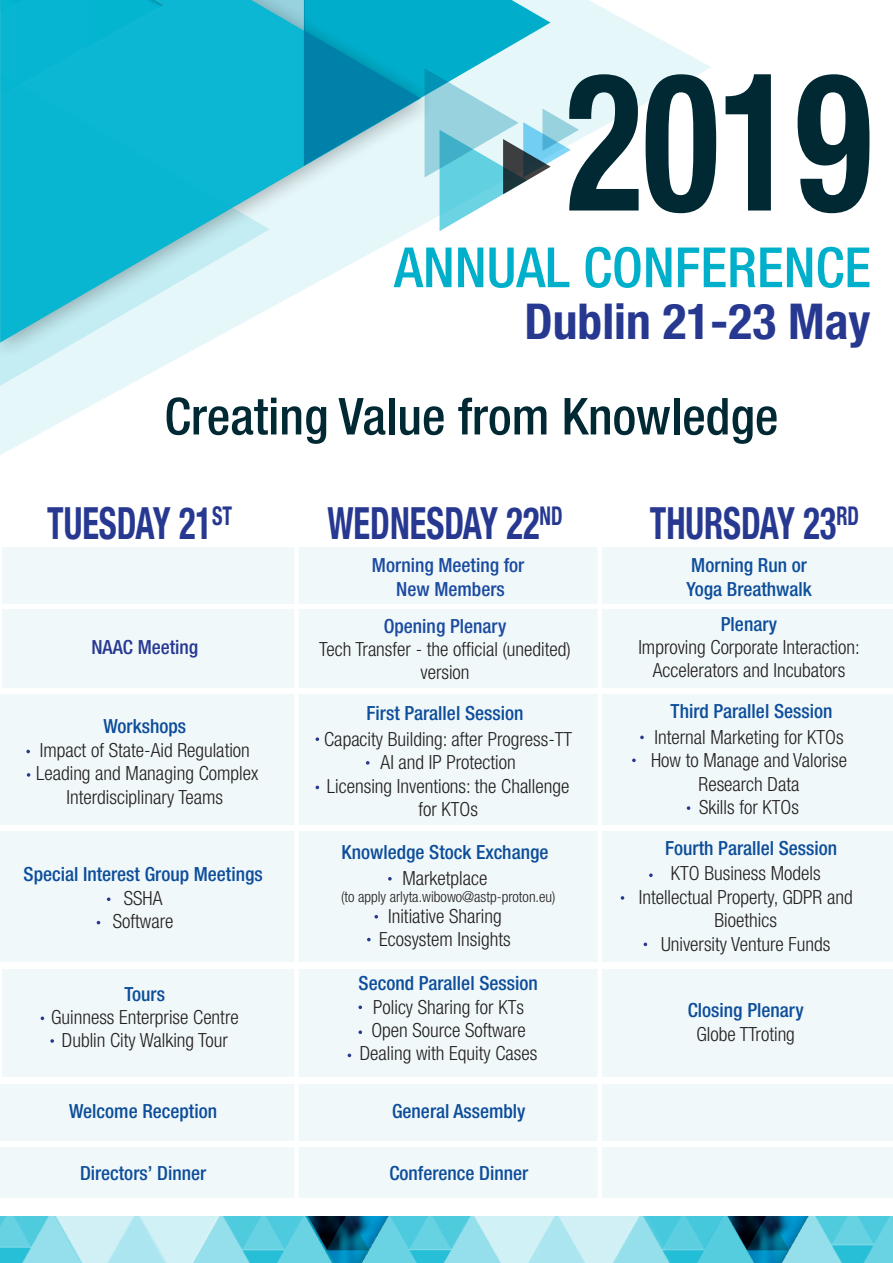
<style>
.page{position:relative;width:893px;height:1263px;background:#fff}
.page>*{position:absolute;margin:0;border:0;box-sizing:border-box;transform-origin:0 0}
.t1{font:700 condensed 192.45px "Helvetica Neue LT Pro";color:#002934;scale:.83 1}
.t2{font:500 condensed 55.5px "Helvetica Neue LT Pro";color:#00b0cb}
.t3{font:500 condensed 51px "Helvetica Neue LT Pro";color:#002934}
.t4{font:700 condensed 49.5px "Helvetica Neue LT Pro";color:#273891}
.t5{font:700 condensed 44.55px "Helvetica Neue LT Pro";color:#273891;scale:.78 1}
.t6{font:300 condensed 19.5px/23.4px "Helvetica Neue LT Pro";color:#231f20;text-align:center}
.t7{font:500 condensed 19.5px/23.4px "Helvetica Neue LT Pro";color:#0d4d9a}
.t8{font:500 condensed 19.5px/23.4px "Helvetica Neue LT Pro";color:#1b4a9f;text-align:center}
.t9{font:500 condensed 19.5px "Helvetica Neue LT Pro";color:#273891}
.t10{font:300 condensed 15px "Helvetica Neue LT Pro";color:#231f20}
</style>
<div class="page">
<div style="left:0;top:694px;width:893px;height:131px;background:#f0f8fa"></div>
<div style="left:0;top:1147px;width:893px;height:56px;background:#f0f8fa"></div>
<div style="left:0;top:1085px;width:893px;height:56px;background:#f0f8fa"></div>
<div style="left:2px;top:969px;width:891px;height:108px;background:#f0f8fa"></div>
<div style="left:0;top:831px;width:893px;height:130px;background:#f0f8fa"></div>
<div style="left:2px;top:609px;width:891px;height:78px;background:#f0f8fa"></div>
<div style="left:2px;top:548px;width:891px;height:56px;background:#f0f8fa"></div>
<svg style="left:579px;top:0;width:132px;height:139px;fill:#e6f7fa"></svg>
<svg style="left:0;top:362px;width:170px;height:93px;fill:#e8f8fa"></svg>
<div style="left:0;top:0;width:440px;height:362px;background:#231f20;opacity:.35"></div>
<svg style="left:0;top:0;width:421px;height:343px"></svg>
<div style="left:0;top:0;width:162px;height:173px;background:#09b6d1"></div>
<img style="left:811px;top:1216px;width:82px;height:47px">
<img style="left:391px;top:1216px;width:82px;height:47px">
<img style="left:221px;top:1216px;width:170px;height:47px">
<img style="left:473px;top:1216px;width:338px;height:47px">
<img style="left:0;top:1216px;width:221px;height:47px">
<div style="left:0;top:1198px;width:893px;height:17px;background:#fff"></div>
<div style="left:294px;top:456px;width:5px;height:750px;background:#fff"></div>
<hr style="left:598px;top:456px;width:4px;height:753px;background:#fff">
<svg style="left:211px;top:0;width:368px;height:231px;background:#6cc9da"></svg>
<svg style="left:26px;top:750px;width:4px;height:3px"></svg>
<svg style="left:27px;top:773px;width:3px;height:4px"></svg>
<svg style="left:41px;top:1016px;width:3px;height:4px"></svg>
<svg style="left:50px;top:1039px;width:4px;height:4px"></svg>
<svg style="left:316px;top:737px;width:3px;height:4px"></svg>
<svg style="left:366px;top:761px;width:3px;height:4px"></svg>
<svg style="left:358px;top:1005px;width:4px;height:4px"></svg>
<svg style="left:358px;top:1030px;width:4px;height:4px"></svg>
<svg style="left:348px;top:1053px;width:3px;height:4px"></svg>
<svg style="left:640px;top:735px;width:4px;height:4px"></svg>
<svg style="left:632px;top:758px;width:4px;height:4px"></svg>
<svg style="left:649px;top:873px;width:4px;height:4px"></svg>
<svg style="left:621px;top:896px;width:3px;height:4px"></svg>
<svg style="left:644px;top:942px;width:3px;height:4px"></svg>
<svg style="left:107px;top:897px;width:3px;height:4px"></svg>
<svg style="left:388px;top:877px;width:4px;height:3px"></svg>
<svg style="left:374px;top:915px;width:4px;height:3px"></svg>
<svg style="left:367px;top:938px;width:4px;height:3px"></svg>
<svg style="left:687px;top:806px;width:3px;height:4px"></svg>
<h1 class="t1" style="left:566px;top:26px;width:369px">2019</h1>
<h2 class="t2" style="left:394px;top:234px;width:478px">ANNUAL CONFERENCE</h2>
<h3 class="t4" style="left:524px;top:292px;width:347px">Dublin 21-23 May</h3>
<h3 class="t3" style="left:164px;top:386px;width:615px">Creating Value from Knowledge</h3>
<h3 class="t5" style="left:47px;top:497px;width:239px">TUESDAY 21<sup>ST</sup></h3>
<p class="t9" style="left:91px;top:635px;width:108px">NAAC Meeting</p>
<p class="t7" style="left:104px;top:714px;width:84px">Workshops</p>
<p class="t6" style="left:36px;top:738px;width:224px">Impact of State-Aid Regulation<br>Leading and Managing Complex<br>Interdisciplinary Teams</p>
<p class="t7" style="left:24px;top:862px;width:241px">Special Interest Group Meetings</p>
<p class="t6" style="left:113px;top:886px;width:62px">SSHA<br>Software</p>
<p class="t7" style="left:125px;top:982px;width:42px">Tours</p>
<p class="t6" style="left:51px;top:1005px;width:189px">Guinness Enterprise Centre<br>Dublin City Walking Tour</p>
<p class="t7" style="left:69px;top:1099px;width:150px">Welcome Reception</p>
<p class="t7" style="left:80px;top:1161px;width:128px">Directors’ Dinner</p>
<h3 class="t5" style="left:327px;top:497px;width:303px">WEDNESDAY 22<sup>ND</sup></h3>
<h3 class="t5" style="left:650px;top:497px;width:270px">THURSDAY 23<sup>RD</sup></h3>
<p class="t8" style="left:372px;top:553px;width:154px">Morning Meeting for<br>New Members</p>
<p class="t8" style="left:384px;top:614px;width:124px">Opening Plenary</p>
<p class="t6" style="left:319px;top:637px;width:253px">Tech Transfer - the official (unedited) version</p>
<p class="t7" style="left:367px;top:701px;width:158px">First Parallel Session</p>
<p class="t6" style="left:324px;top:727px;width:250px">Capacity Building: after Progress-TT<br>AI and IP Protection<br>Licensing Inventions: the Challenge for KTOs</p>
<p class="t7" style="left:342px;top:840px;width:208px">Knowledge Stock Exchange</p>
<p class="t6" style="left:403px;top:866px;width:86px">Marketplace</p>
<p class="t10" style="left:341px;top:888px;width:216px">(to apply arlyta.wibowo@astp-proton.eu)</p>
<p class="t6" style="left:379px;top:904px;width:133px">Initiative Sharing<br>Ecosystem Insights</p>
<p class="t7" style="left:359px;top:971px;width:181px">Second Parallel Session</p>
<p class="t6" style="left:360px;top:995px;width:179px">Policy Sharing for KTs<br>Open Source Software<br>Dealing with Equity Cases</p>
<p class="t7" style="left:392px;top:1099px;width:135px">General Assembly</p>
<p class="t7" style="left:389px;top:1161px;width:140px">Conference Dinner</p>
<p class="t7" style="left:686px;top:553px;width:127px">Morning Run or<br>Yoga Breathwalk</p>
<p class="t7" style="left:721px;top:612px;width:58px">Plenary</p>
<p class="t6" style="left:638px;top:635px;width:223px">Improving Corporate Interaction:<br>Accelerators and Incubators</p>
<p class="t7" style="left:671px;top:699px;width:163px">Third Parallel Session</p>
<p class="t6" style="left:651px;top:725px;width:198px">Internal Marketing for KTOs<br>How to Manage and Valorise<br>Research Data<br>Skills for KTOs</p>
<p class="t7" style="left:665px;top:836px;width:174px">Fourth Parallel Session</p>
<p class="t6" style="left:639px;top:861px;width:215px">KTO Business Models<br>Intellectual Property, GDPR and<br>Bioethics<br>University Venture Funds</p>
<p class="t7" style="left:688px;top:998px;width:117px">Closing Plenary</p>
<p class="t6" style="left:696px;top:1022px;width:100px">Globe TTroting</p>
</div>
